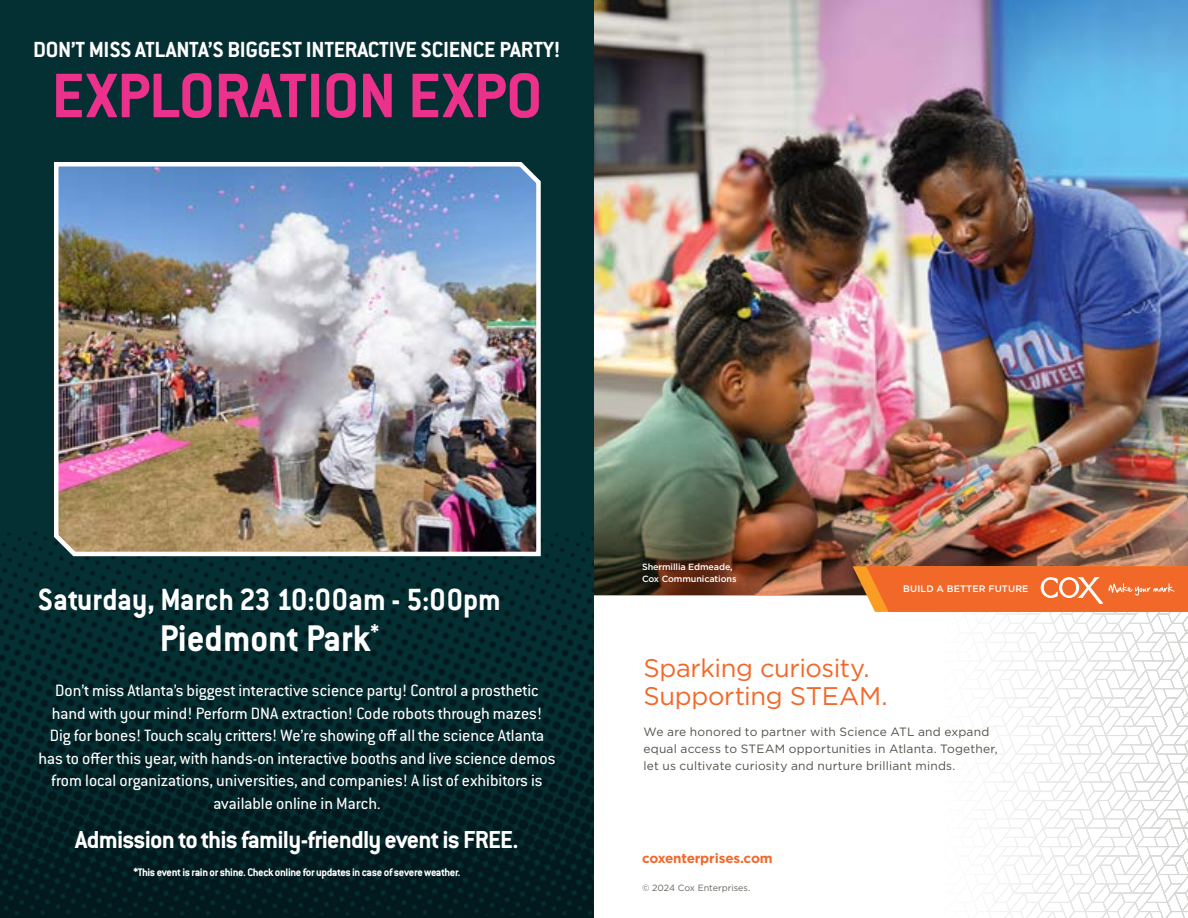
<style>
.page{position:relative;width:1188px;height:918px;background:#fff}
.page>*{position:absolute;margin:0;border:0;box-sizing:border-box;transform-origin:0 0}
.t1{font:700 69px "Conduit ITC Std";letter-spacing:-.01em;color:#ec318c}
.t2{font:700 40.8px "Conduit ITC Std";color:#fff;scale:.95 1}
.t3{font:700 33.6px "Conduit ITC Std";color:#fff;scale:.95 1}
.t4{font:700 27px "Conduit ITC Std";letter-spacing:-.03em;color:#fff}
.t5{font:25.5px/28.5px "Gotham Pro";letter-spacing:-.015em;color:#f26829}
.t6{font:700 24px "Conduit ITC Std";letter-spacing:-.01em;color:#fff}
.t7{font:18px/22.5px "Conduit ITC Std";color:#fff;text-align:center}
.t8{font:700 13.5px "Gotham Pro";letter-spacing:-.01em;color:#f26829}
.t9{font:12px/17.2px "Gotham Pro";letter-spacing:.015em;color:#51534a}
.t10{font:700 12px "Conduit ITC Std";letter-spacing:-.03em;color:#fff}
.t11{font:500 9.45px "Gotham Pro";letter-spacing:.01em;color:#fff}
.t12{font:500 9px/12px "Gotham Pro";letter-spacing:-.01em;color:#fff}
.t13{font:9px "Gotham Pro";color:#63665e}
</style>
<div class="page">
<img style="left:0;top:0;width:594px;height:918px">
<img style="left:52px;top:160px;width:491px;height:398px">
<img style="left:594px;top:0;width:594px;height:399px">
<svg style="left:692px;top:595px;width:496px;height:323px"></svg>
<img style="left:594px;top:399px;width:594px;height:196px">
<svg style="left:853px;top:566px;width:335px;height:46px;background:#f07235"></svg>
<h3 class="t6" style="left:33px;top:35px;width:529px">DON’T MISS ATLANTA’S BIGGEST INTERACTIVE SCIENCE PARTY!</h3>
<h1 class="t1" style="left:52px;top:54px;width:492px">EXPLORATION EXPO</h1>
<h3 class="t3" style="left:38px;top:579px;width:489px">Saturday, March 23 10:00am - 5:00pm</h3>
<h2 class="t2" style="left:160px;top:614px;width:232px">Piedmont Park<sup>*</sup></h2>
<p class="t7" style="left:39px;top:679px;width:518px">Don’t miss Atlanta’s biggest interactive science party! Control a prosthetic hand with your mind! Perform DNA extraction! Code robots through mazes!<br>Dig for bones! Touch scaly critters! We’re showing off all the science Atlanta has to offer this year, with hands-on interactive booths and live science demos from local organizations, universities, and companies! A list of exhibitors is available online in March.</p>
<h3 class="t4" style="left:75px;top:823px;width:445px">Admission to this family-friendly event is FREE.</h3>
<p class="t10" style="left:133px;top:865px;width:329px">*This event is rain or shine. Check online for updates in case of severe weather.</p>
<p class="t12" style="left:642px;top:560px;width:96px">Shermillia Edmeade,<br>Cox Communications</p>
<p class="t11" style="left:903px;top:583px;width:127px">BUILD A BETTER FUTURE</p>
<h3 class="t5" style="left:644px;top:653px;width:246px">Sparking curiosity.<br>Supporting STEAM.</h3>
<p class="t9" style="left:644px;top:723px;width:356px">We are honored to partner with Science ATL and expand equal access to STEAM opportunities in Atlanta. Together, let us cultivate curiosity and nurture brilliant minds.</p>
<p class="t8" style="left:642px;top:850px;width:132px">coxenterprises.com</p>
<p class="t13" style="left:642px;top:883px;width:110px">© 2024 Cox Enterprises.</p>
</div>
